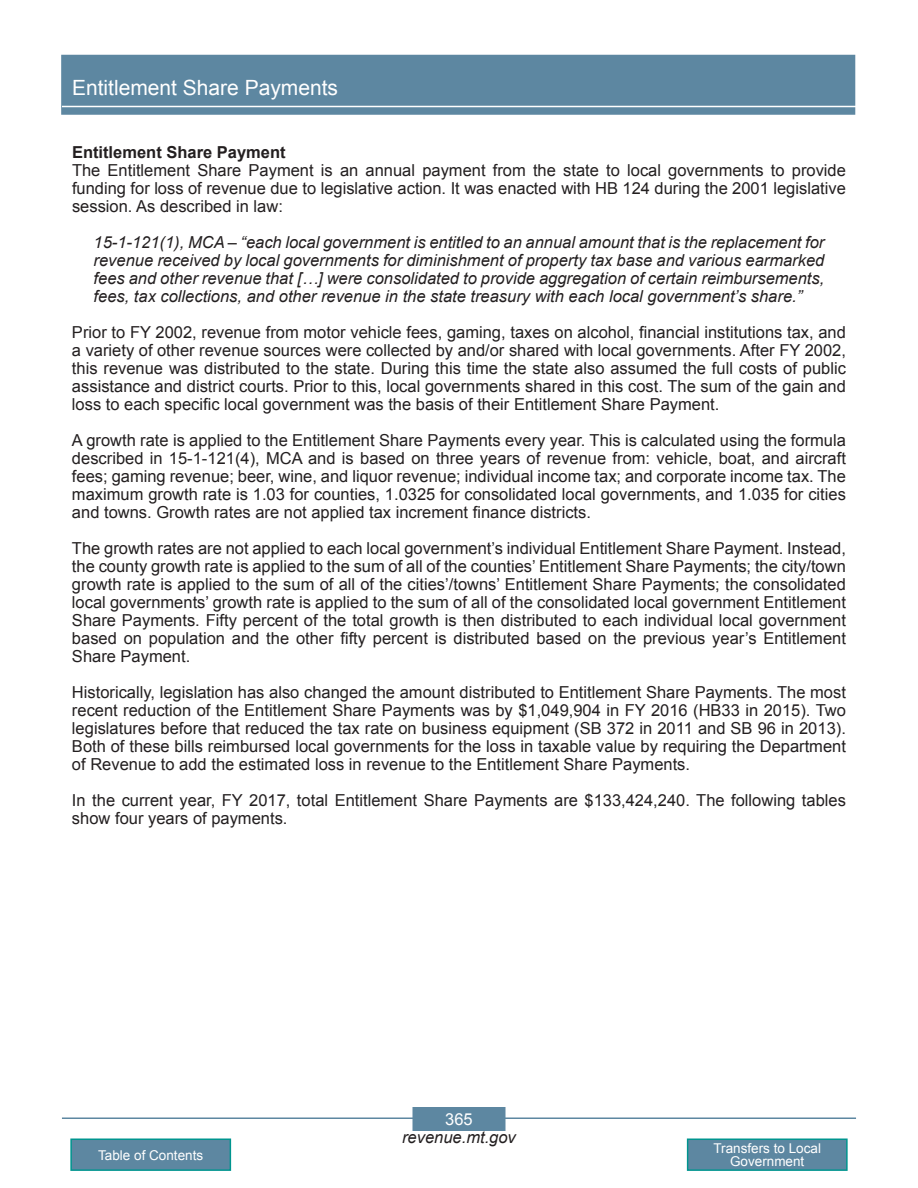
<style>
.page{position:relative;width:918px;height:1188px;background:#fff}
.page>*{position:absolute;margin:0;border:0;box-sizing:border-box;transform-origin:0 0}
.t1{font:21px "Arial";color:#fff}
.t2{font:16.5px/18px "Arial";color:#231f20;text-align:justify}
.t3{font:italic 16.5px/18px "Arial";color:#231f20;text-align:justify}
.t4{font:700 16.5px "Arial";color:#231f20}
.t5{font:16.5px "Arial";color:#fff}
.t6{font:13.5px/13.5px "Arial";color:#fff;text-align:center}
</style>
<div class="page">
<hr style="left:62px;top:1118px;width:794px;height:1px;background:#5d87a1">
<div style="left:61px;top:55px;width:794px;height:60px;background:#5d87a1;border:2px solid #5d87a1"></div>
<div style="left:413px;top:1108px;width:92px;height:22px;background:#5d87a1"></div>
<div style="left:412px;top:1107px;width:94px;height:24px;border:2px solid #5d87a1"></div>
<hr style="left:62px;top:106px;width:794px;height:1px;background:#fff">
<div style="left:688px;top:1139px;width:159px;height:31px;background:#5d87a1"></div>
<div style="left:687px;top:1139px;width:161px;height:32px;border:2px solid #00958f"></div>
<div style="left:71px;top:1139px;width:159px;height:31px;background:#5d87a1"></div>
<div style="left:70px;top:1139px;width:161px;height:32px;border:2px solid #00958f"></div>
<p class="t1" style="left:72px;top:74px;width:268px">Entitlement Share Payments</p>
<p class="t4" style="left:72px;top:141px;width:215px">Entitlement Share Payment</p>
<p class="t2" style="left:72px;top:161px;width:775px">The Entitlement Share Payment is an annual payment from the state to local governments to provide funding for loss of revenue due to legislative action. It was enacted with HB 124 during the 2001 legislative session. As described in law:</p>
<p class="t3" style="left:94px;top:233px;width:732px">15-1-121(1), MCA – “each local government is entitled to an annual amount that is the replacement for revenue received by local governments for diminishment of property tax base and various earmarked fees and other revenue that […] were consolidated to provide aggregation of certain reimbursements, fees, tax collections, and other revenue in the state treasury with each local government’s share.”</p>
<p class="t2" style="left:72px;top:323px;width:775px">Prior to FY 2002, revenue from motor vehicle fees, gaming, taxes on alcohol, financial institutions tax, and a variety of other revenue sources were collected by and/or shared with local governments. After FY 2002, this revenue was distributed to the state. During this time the state also assumed the full costs of public assistance and district courts. Prior to this, local governments shared in this cost. The sum of the gain and loss to each specific local government was the basis of their Entitlement Share Payment.</p>
<p class="t2" style="left:72px;top:431px;width:776px">A growth rate is applied to the Entitlement Share Payments every year. This is calculated using the formula described in 15-1-121(4), MCA and is based on three years of revenue from: vehicle, boat, and aircraft fees; gaming revenue; beer, wine, and liquor revenue; individual income tax; and corporate income tax. The maximum growth rate is 1.03 for counties, 1.0325 for consolidated local governments, and 1.035 for cities and towns. Growth rates are not applied tax increment finance districts.</p>
<p class="t2" style="left:72px;top:539px;width:776px">The growth rates are not applied to each local government’s individual Entitlement Share Payment. Instead, the county growth rate is applied to the sum of all of the counties’ Entitlement Share Payments; the city/town growth rate is applied to the sum of all of the cities’/towns’ Entitlement Share Payments; the consolidated local governments’ growth rate is applied to the sum of all of the consolidated local government Entitlement Share Payments. Fifty percent of the total growth is then distributed to each individual local government based on population and the other fifty percent is distributed based on the previous year’s Entitlement Share Payment.</p>
<p class="t2" style="left:72px;top:683px;width:775px">Historically, legislation has also changed the amount distributed to Entitlement Share Payments. The most recent reduction of the Entitlement Share Payments was by $1,049,904 in FY 2016 (HB33 in 2015). Two legislatures before that reduced the tax rate on business equipment (SB 372 in 2011 and SB 96 in 2013).<br>Both of these bills reimbursed local governments for the loss in taxable value by requiring the Department of Revenue to add the estimated loss in revenue to the Entitlement Share Payments.</p>
<p class="t2" style="left:72px;top:791px;width:775px">In the current year, FY 2017, total Entitlement Share Payments are $133,424,240. The following tables show four years of payments.</p>
<p class="t6" style="left:98px;top:1148px;width:107px">Table of Contents</p>
<p class="t5" style="left:445px;top:1108px;width:29px">365</p>
<p class="t3" style="left:402px;top:1128px;width:115px">revenue.mt.gov</p>
<p class="t6" style="left:713px;top:1142px;width:109px">Transfers to Local<br>Government</p>
</div>
